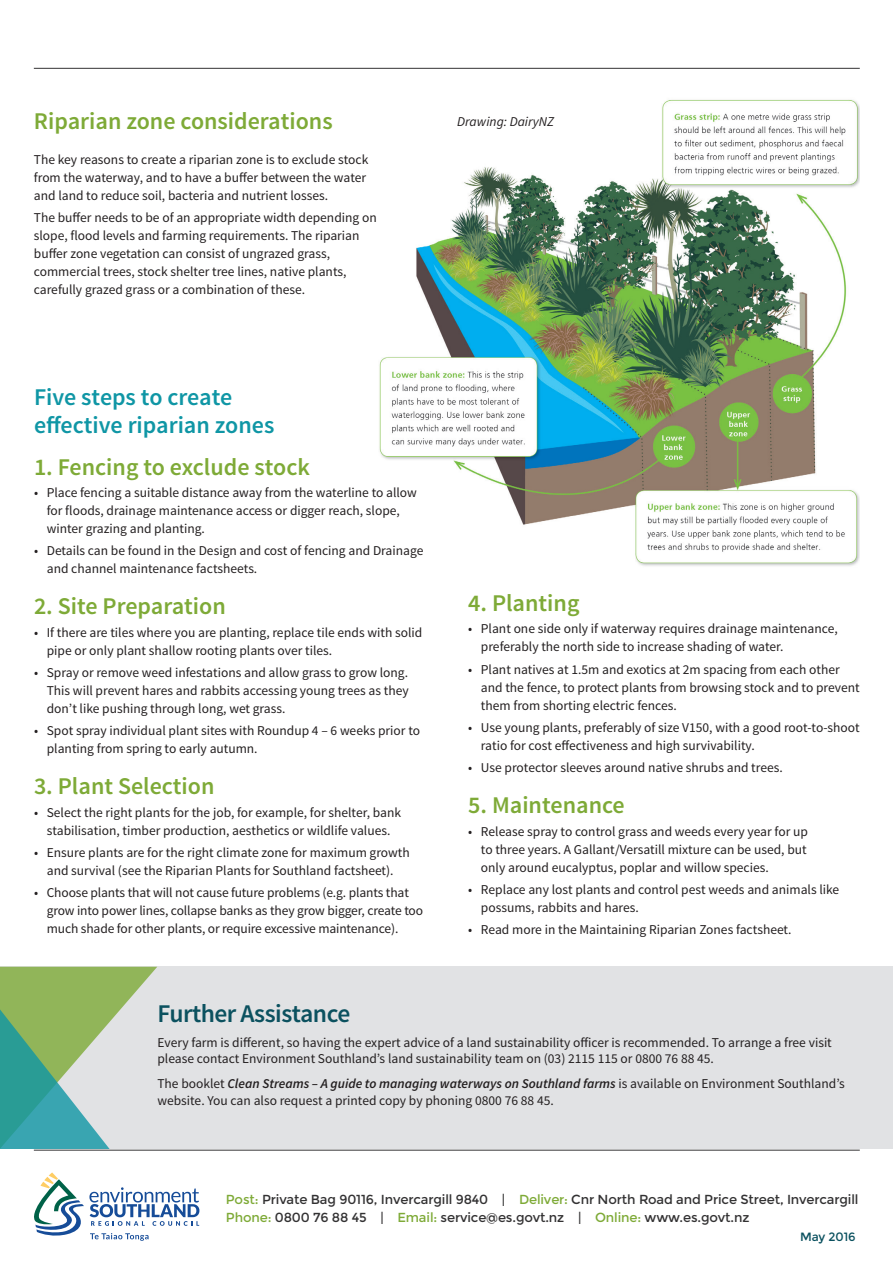
<style>
.page{position:relative;width:893px;height:1263px;background:#fff}
.page>*{position:absolute;margin:0;border:0;box-sizing:border-box;transform-origin:0 0}
.t1{font:600 25.5px "Source Sans Pro";letter-spacing:-.02em;color:#0b515f}
.t2{font:600 24px "Source Sans Pro";color:#7eaa37}
.t3{font:600 24px/28.5px "Source Sans Pro";color:#0f96a5}
.t4{font:13.5px/18px "Source Sans Pro";color:#231f20}
.t5{font:italic 13.5px "Source Sans Pro";color:#231f20}
.t6{font:13.05px/18px "Montserrat";letter-spacing:-.01em;color:#333233}
.t7{font:12px "Montserrat";letter-spacing:-.01em;color:#0b515f}
.s1{font-weight:600;font-style:italic}
.s2{color:#7eaa37}
</style>
<div class="page">
<img style="left:379px;top:99px;width:481px;height:467px">
<svg style="left:34px;top:1172px;width:165px;height:69px"></svg>
<hr style="left:34px;top:1150px;width:826px;height:1px;background:#333233">
<div style="left:0;top:967px;width:893px;height:182px;background:#e1e2e4"></div>
<svg style="left:0;top:967px;width:157px;height:182px"></svg>
<hr style="left:34px;top:68px;width:826px;height:1px;background:#333233">
<h2 class="t2" style="left:34px;top:105px;width:300px">Riparian zone considerations</h2>
<p class="t4" style="left:34px;top:150px;width:336px">The key reasons to create a riparian zone is to exclude stock from the waterway, and to have a buffer between the water and land to reduce soil, bacteria and nutrient losses.</p>
<p class="t4" style="left:34px;top:209px;width:344px">The buffer needs to be of an appropriate width depending on slope, flood levels and farming requirements. The riparian buffer zone vegetation can consist of ungrazed grass, commercial trees, stock shelter tree lines, native plants, carefully grazed grass or a combination of these.</p>
<p class="t5" style="left:457px;top:113px;width:99px">Drawing: DairyNZ</p>
<h2 class="t3" style="left:34px;top:383px;width:242px">Five steps to create effective riparian zones</h2>
<h2 class="t2" style="left:34px;top:451px;width:277px">1. Fencing to exclude stock</h2>
<p class="t4" style="left:47px;top:484px;width:372px;text-indent:-13px">• Place fencing a suitable distance away from the waterline to allow for floods, drainage maintenance access or digger reach, slope, winter grazing and planting.</p>
<p class="t4" style="left:47px;top:542px;width:378px;text-indent:-13px">• Details can be found in the Design and cost of fencing and Drainage and channel maintenance factsheets.</p>
<h2 class="t2" style="left:34px;top:591px;width:193px">2. Site Preparation</h2>
<p class="t4" style="left:47px;top:623px;width:377px;text-indent:-13px">• If there are tiles where you are planting, replace tile ends with solid pipe or only plant shallow rooting plants over tiles.</p>
<p class="t4" style="left:47px;top:664px;width:364px;text-align:justify;text-indent:-13px">• Spray or remove weed infestations and allow grass to grow long.<br>This will prevent hares and rabbits accessing young trees as they don’t like pushing through long, wet grass.</p>
<p class="t4" style="left:47px;top:722px;width:375px;text-indent:-13px">• Spot spray individual plant sites with Roundup 4 – 6 weeks prior to planting from spring to early autumn.</p>
<h2 class="t2" style="left:34px;top:771px;width:182px">3. Plant Selection</h2>
<p class="t4" style="left:34px;top:803px;width:369px;text-align:center">• Select the right plants for the job, for example, for shelter, bank stabilisation, timber production, aesthetics or wildlife values.</p>
<p class="t4" style="left:34px;top:844px;width:377px;text-align:center">• Ensure plants are for the right climate zone for maximum growth and survival (see the Riparian Plants for Southland factsheet).</p>
<p class="t4" style="left:47px;top:884px;width:378px;text-indent:-13px">• Choose plants that will not cause future problems (e.g. plants that grow into power lines, collapse banks as they grow bigger, create too much shade for other plants, or require excessive maintenance).</p>
<h2 class="t2" style="left:468px;top:588px;width:113px">4. Planting</h2>
<p class="t4" style="left:481px;top:620px;width:358px;text-indent:-13px">• Plant one side only if waterway requires drainage maintenance, preferably the north side to increase shading of water.</p>
<p class="t4" style="left:481px;top:660px;width:380px;text-indent:-13px">• Plant natives at 1.5m and exotics at 2m spacing from each other and the fence, to protect plants from browsing stock and to prevent them from shorting electric fences.</p>
<p class="t4" style="left:481px;top:719px;width:380px;text-indent:-13px">• Use young plants, preferably of size V150, with a good root-to-shoot ratio for cost effectiveness and high survivability.</p>
<p class="t4" style="left:468px;top:759px;width:316px">• Use protector sleeves around native shrubs and trees.</p>
<h2 class="t2" style="left:468px;top:790px;width:158px">5. Maintenance</h2>
<p class="t4" style="left:481px;top:822px;width:329px;text-align:justify;text-indent:-13px">• Release spray to control grass and weeds every year for up to three years. A Gallant/Versatill mixture can be used, but only around eucalyptus, poplar and willow species.</p>
<p class="t4" style="left:481px;top:881px;width:360px;text-indent:-13px">• Replace any lost plants and control pest weeds and animals like possums, rabbits and hares.</p>
<p class="t4" style="left:468px;top:921px;width:325px">• Read more in the Maintaining Riparian Zones factsheet.</p>
<h1 class="t1" style="left:157px;top:997px;width:194px">Further Assistance</h1>
<p class="t4" style="left:157px;top:1034px;width:676px;line-height:16.5px">Every farm is different, so having the expert advice of a land sustainability officer is recommended. To arrange a free visit please contact Environment Southland’s land sustainability team on (03) 2115 115 or 0800 76 88 45.</p>
<p class="t4" style="left:157px;top:1076px;width:689px;line-height:16.5px">The booklet <span class="s1">Clean Streams – A guide to managing waterways on Southland farms</span> is available on Environment Southland’s website. You can also request a printed copy by phoning 0800 76 88 45.</p>
<p class="t6" style="left:226px;top:1190px;width:634px"><span class="s2">Post:</span> Private Bag 90116, Invercargill 9840 | <span class="s2">Deliver:</span> Cnr North Road and Price Street, Invercargill<br><span class="s2">Phone:</span> 0800 76 88 45 | <span class="s2">Email:</span> service@es.govt.nz | <span class="s2">Online:</span> www.es.govt.nz</p>
<p class="t7" style="left:800px;top:1230px;width:57px">May 2016</p>
</div>
